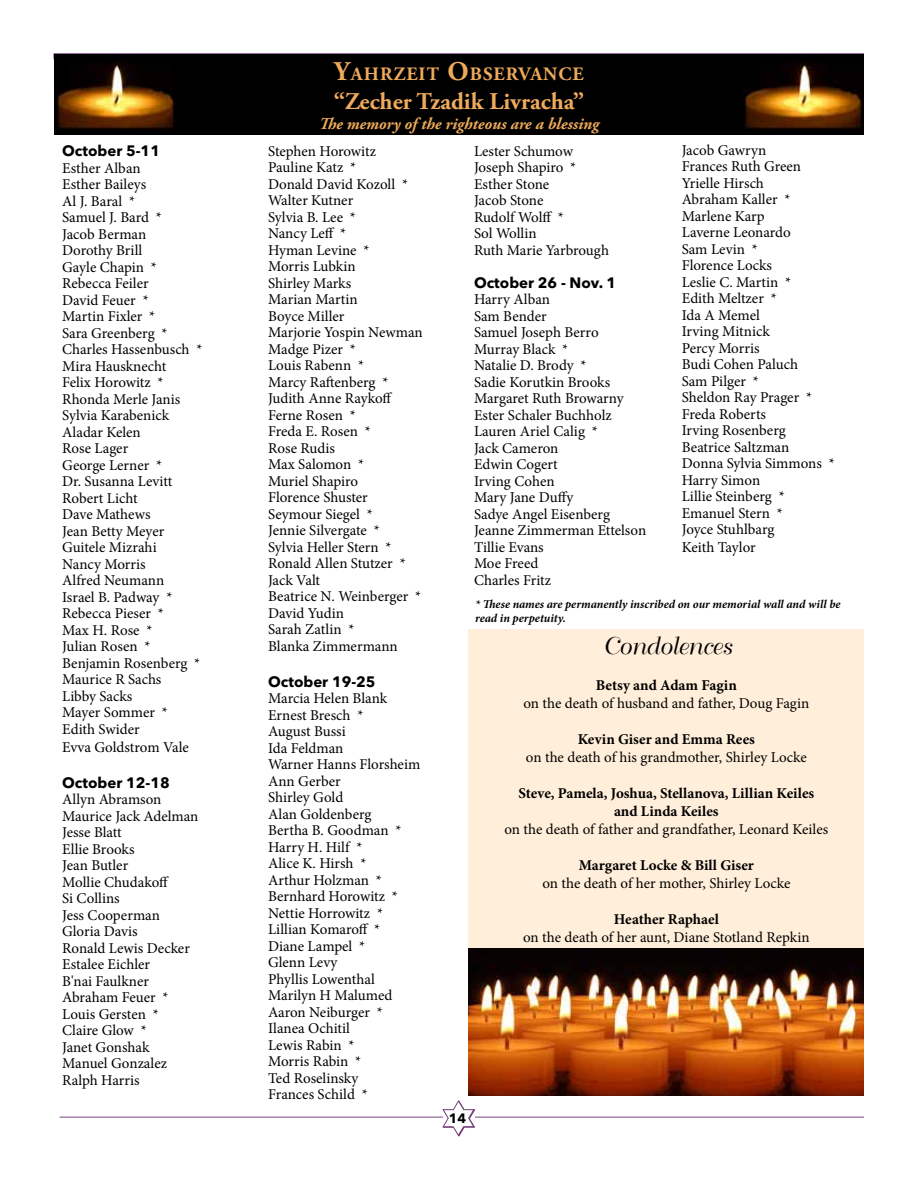
<style>
.page{position:relative;width:918px;height:1188px;background:#fff}
.page>*{position:absolute;margin:0;border:0;box-sizing:border-box;transform-origin:0 0}
.t1{font:700 24px "Adobe Garamond Pro";color:#efaa5b}
.t2{font:24px "Duchess";color:#000}
.t3{font:700 18.9px "Adobe Garamond Pro";letter-spacing:.055em;color:#efaa5b}
.t4{font:italic 700 16.5px "Adobe Garamond Pro";color:#efaa5b}
.t5{font:15px/16.5px "Minion Pro";color:#000}
.t6{font:700 15px/18px "Minion Pro";color:#000;text-align:center}
.t7{font:700 15px "Avenir Next LT Pro";color:#000}
.t8{font:700 13.5px "Avenir Next LT Pro";color:#000}
.t9{font:italic 700 12px/14.4px "Minion Pro";color:#000}
.s1{font-size:27px}
</style>
<div class="page">
<svg style="left:443px;top:1100px;width:32px;height:37px"></svg>
<hr style="left:475px;top:1117px;width:389px;height:1px;background:#79457f">
<hr style="left:60px;top:1117px;width:383px;height:1px;background:#79457f">
<div style="left:53px;top:53px;width:811px;height:6px;background:#956d9a"></div>
<img style="left:54px;top:54px;width:810px;height:81px">
<div style="left:468px;top:630px;width:396px;height:319px;background:#ffeed9"></div>
<img style="left:468px;top:949px;width:396px;height:146px">
<p class="t7" style="left:62px;top:142px;width:99px">October 5-11</p>
<p class="t5" style="left:62px;top:160px;width:142px">Esther Alban<br>Esther Baileys<br>Al J. Baral *<br>Samuel J. Bard *<br>Jacob Berman<br>Dorothy Brill<br>Gayle Chapin *<br>Rebecca Feiler<br>David Feuer *<br>Martin Fixler *<br>Sara Greenberg *<br>Charles Hassenbusch *<br>Mira Hausknecht<br>Felix Horowitz *<br>Rhonda Merle Janis<br>Sylvia Karabenick<br>Aladar Kelen<br>Rose Lager<br>George Lerner *<br>Dr. Susanna Levitt<br>Robert Licht<br>Dave Mathews<br>Jean Betty Meyer<br>Guitele Mizrahi<br>Nancy Morris<br>Alfred Neumann<br>Israel B. Padway *<br>Rebecca Pieser *<br>Max H. Rose *<br>Julian Rosen *<br>Benjamin Rosenberg *<br>Maurice R Sachs<br>Libby Sacks<br>Mayer Sommer *<br>Edith Swider</p>
<p class="t5" style="left:62px;top:739px;width:128px">Evva Goldstrom Vale</p>
<p class="t7" style="left:62px;top:773px;width:109px">October 12-18</p>
<p class="t5" style="left:62px;top:791px;width:138px">Allyn Abramson<br>Maurice Jack Adelman<br>Jesse Blatt<br>Ellie Brooks<br>Jean Butler<br>Mollie Chudakoff<br>Si Collins<br>Jess Cooperman<br>Gloria Davis<br>Ronald Lewis Decker<br>Estalee Eichler<br>B'nai Faulkner<br>Abraham Feuer *<br>Louis Gersten *<br>Claire Glow *<br>Janet Gonshak<br>Manuel Gonzalez<br>Ralph Harris</p>
<p class="t3" style="left:334px;top:63px;width:251px"><span class="s1">Y</span>AHRZEIT <span class="s1">O</span>BSERVANCE</p>
<h1 class="t1" style="left:334px;top:87px;width:252px">“Zecher Tzadik Livracha”</h1>
<p class="t4" style="left:319px;top:114px;width:281px">The memory of the righteous are a blessing</p>
<p class="t5" style="left:268px;top:143px;width:156px">Stephen Horowitz<br>Pauline Katz *<br>Donald David Kozoll *<br>Walter Kutner<br>Sylvia B. Lee *<br>Nancy Leff *<br>Hyman Levine *<br>Morris Lubkin<br>Shirley Marks<br>Marian Martin<br>Boyce Miller<br>Marjorie Yospin Newman<br>Madge Pizer *<br>Louis Rabenn *<br>Marcy Raftenberg *<br>Judith Anne Raykoff<br>Ferne Rosen *<br>Freda E. Rosen *<br>Rose Rudis<br>Max Salomon *<br>Muriel Shapiro<br>Florence Shuster<br>Seymour Siegel *<br>Jennie Silvergate *<br>Sylvia Heller Stern *<br>Ronald Allen Stutzer *<br>Jack Valt<br>Beatrice N. Weinberger *<br>David Yudin<br>Sarah Zatlin *<br>Blanka Zimmermann</p>
<p class="t7" style="left:268px;top:672px;width:109px">October 19-25</p>
<p class="t5" style="left:268px;top:690px;width:154px">Marcia Helen Blank<br>Ernest Bresch *<br>August Bussi<br>Ida Feldman<br>Warner Hanns Florsheim<br>Ann Gerber<br>Shirley Gold<br>Alan Goldenberg<br>Bertha B. Goodman *<br>Harry H. Hilf *<br>Alice K. Hirsh *<br>Arthur Holzman *<br>Bernhard Horowitz *<br>Nettie Horrowitz *<br>Lillian Komaroff *<br>Diane Lampel *<br>Glenn Levy<br>Phyllis Lowenthal<br>Marilyn H Malumed<br>Aaron Neiburger *<br>Ilanea Ochitil<br>Lewis Rabin *<br>Morris Rabin *<br>Ted Roselinsky<br>Frances Schild *</p>
<p class="t5" style="left:474px;top:143px;width:137px">Lester Schumow<br>Joseph Shapiro *<br>Esther Stone<br>Jacob Stone<br>Rudolf Wolff *<br>Sol Wollin<br>Ruth Marie Yarbrough</p>
<p class="t7" style="left:474px;top:273px;width:144px">October 26 - Nov. 1</p>
<p class="t5" style="left:474px;top:291px;width:174px">Harry Alban<br>Sam Bender<br>Samuel Joseph Berro<br>Murray Black *<br>Natalie D. Brody *<br>Sadie Korutkin Brooks<br>Margaret Ruth Browarny<br>Ester Schaler Buchholz<br>Lauren Ariel Calig *<br>Jack Cameron<br>Edwin Cogert<br>Irving Cohen<br>Mary Jane Duffy<br>Sadye Angel Eisenberg<br>Jeanne Zimmerman Ettelson<br>Tillie Evans<br>Moe Freed<br>Charles Fritz</p>
<p class="t5" style="left:682px;top:142px;width:155px">Jacob Gawryn<br>Frances Ruth Green<br>Yrielle Hirsch<br>Abraham Kaller *<br>Marlene Karp<br>Laverne Leonardo<br>Sam Levin *<br>Florence Locks<br>Leslie C. Martin *<br>Edith Meltzer *<br>Ida A Memel<br>Irving Mitnick<br>Percy Morris<br>Budi Cohen Paluch<br>Sam Pilger *<br>Sheldon Ray Prager *<br>Freda Roberts<br>Irving Rosenberg<br>Beatrice Saltzman<br>Donna Sylvia Simmons *<br>Harry Simon<br>Lillie Steinberg *<br>Emanuel Stern *<br>Joyce Stuhlbarg</p>
<p class="t5" style="left:682px;top:539px;width:76px">Keith Taylor</p>
<p class="t9" style="left:475px;top:597px;width:367px">* These names are permanently inscribed on our memorial wall and will be read in perpetuity.</p>
<h1 class="t2" style="left:602px;top:633px;width:131px">Condolences</h1>
<p class="t6" style="left:596px;top:676px;width:143px">Betsy and Adam Fagin</p>
<p class="t5" style="left:523px;top:695px;width:287px">on the death of husband and father, Doug Fagin</p>
<p class="t6" style="left:578px;top:730px;width:179px">Kevin Giser and Emma Rees</p>
<p class="t5" style="left:526px;top:749px;width:282px">on the death of his grandmother, Shirley Locke</p>
<p class="t6" style="left:518px;top:784px;width:297px">Steve, Pamela, Joshua, Stellanova, Lillian Keiles and Linda Keiles</p>
<p class="t5" style="left:504px;top:821px;width:325px">on the death of father and grandfather, Leonard Keiles</p>
<p class="t6" style="left:579px;top:856px;width:177px">Margaret Locke &amp; Bill Giser</p>
<p class="t5" style="left:542px;top:875px;width:250px">on the death of her mother, Shirley Locke</p>
<p class="t6" style="left:614px;top:910px;width:106px">Heather Raphael</p>
<p class="t5" style="left:523px;top:929px;width:288px">on the death of her aunt, Diane Stotland Repkin</p>
<p class="t8" style="left:449px;top:1110px;width:19px">14</p>
</div>
